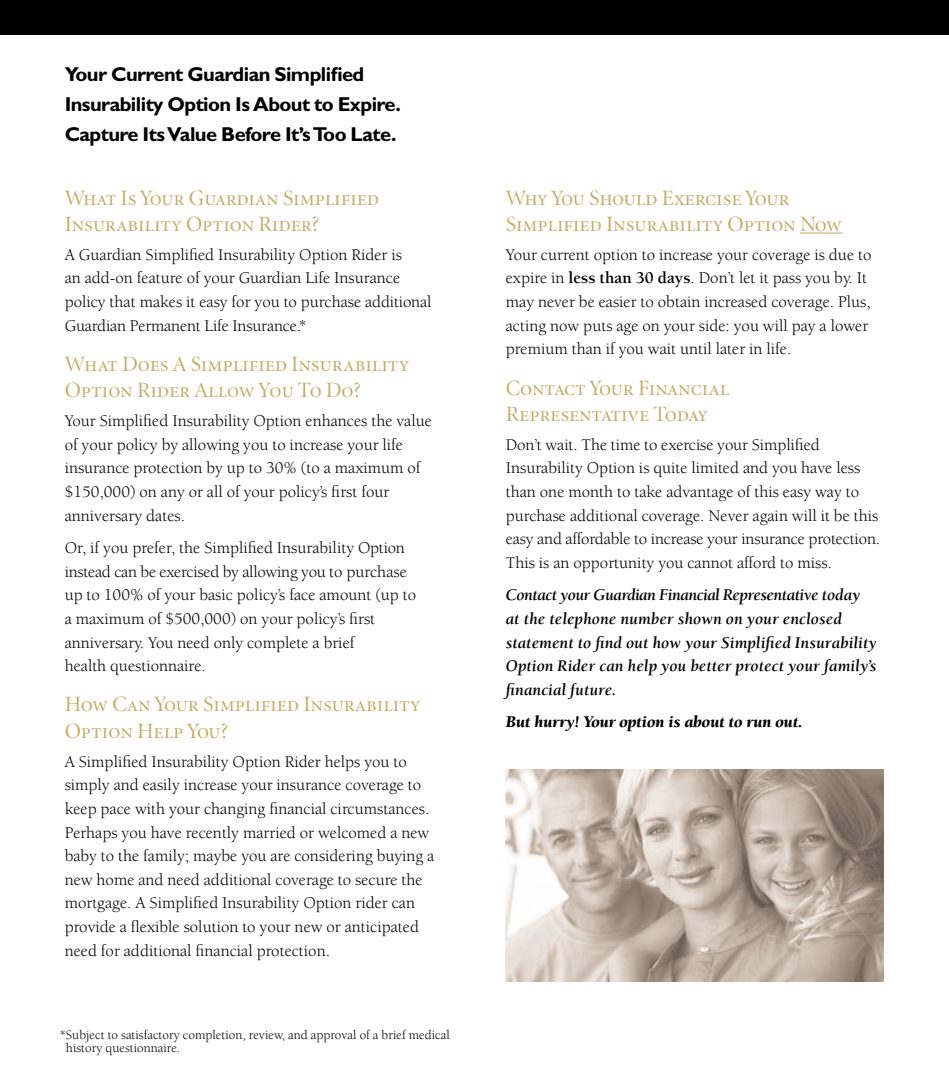
<style>
.page{position:relative;width:949px;height:1073px;background:#fff}
.page>*{position:absolute;margin:0;border:0;box-sizing:border-box;transform-origin:0 0}
.t1{font:21.88px/26.2px "Minion Display Regular SC";letter-spacing:-.005em;color:#c6ac68}
.t2{font:700 20.12px/29.8px "Gill Sans";letter-spacing:-.03em;color:#000}
.t3{font:16.8px/23.6px "Berkeley";color:#000}
.t4{font:italic 700 16.8px/23.6px "Berkeley";letter-spacing:.005em;color:#000}
.t5{font:italic 900 16.8px "Berkeley";color:#000}
.t6{font:13.12px/13.1px "Berkeley";color:#000}
.s1{font-weight:700}
</style>
<div class="page">
<div style="left:0;top:0;width:949px;height:35px;background:#000"></div>
<svg style="left:800px;top:232px;width:42px;height:2px"></svg>
<img style="left:506px;top:769px;width:378px;height:212px">
<p class="t2" style="left:65px;top:62px;width:338px">Your Current Guardian Simplified<br>Insurability Option Is About to Expire.<br>Capture ItsValue Before It’sToo Late.</p>
<h1 class="t1" style="left:65px;top:186px;width:316px">What Is Your Guardian Simplified<br>Insurability Option Rider?</h1>
<p class="t3" style="left:65px;top:244px;width:368px">A Guardian Simplified Insurability Option Rider is<br>an add-on feature of your Guardian Life Insurance policy that makes it easy for you to purchase additional Guardian Permanent Life Insurance.*</p>
<h1 class="t1" style="left:65px;top:353px;width:346px">What Does A Simplified Insurability<br>Option Rider Allow You To Do?</h1>
<p class="t3" style="left:65px;top:410px;width:369px">Your Simplified Insurability Option enhances the value of your policy by allowing you to increase your life insurance protection by up to 30% (to a maximum of $150,000) on any or all of your policy’s first four anniversary dates.</p>
<p class="t3" style="left:65px;top:537px;width:353px">Or, if you prefer, the Simplified Insurability Option instead can be exercised by allowing you to purchase up to 100% of your basic policy’s face amount (up to a maximum of $500,000) on your policy’s first anniversary. You need only complete a brief<br>health questionnaire.</p>
<h1 class="t1" style="left:65px;top:693px;width:358px">How Can Your Simplified Insurability<br>Option Help You?</h1>
<p class="t3" style="left:65px;top:751px;width:371px">A Simplified Insurability Option Rider helps you to simply and easily increase your insurance coverage to keep pace with your changing financial circumstances.<br>Perhaps you have recently married or welcomed a new baby to the family; maybe you are considering buying a new home and need additional coverage to secure the mortgage. A Simplified Insurability Option rider can provide a flexible solution to your new or anticipated need for additional financial protection.</p>
<p class="t6" style="left:66px;top:1029px;width:385px;text-indent:-7px">*Subject to satisfactory completion, review, and approval of a brief medical history questionnaire.</p>
<h1 class="t1" style="left:506px;top:186px;width:338px">Why You Should Exercise Your<br>Simplified Insurability Option Now</h1>
<p class="t3" style="left:506px;top:244px;width:367px">Your current option to increase your coverage is due to expire in <span class="s1">less than 30 days</span>. Don’t let it pass you by. It may never be easier to obtain increased coverage. Plus, acting now puts age on your side: you will pay a lower premium than if you wait until later in life.</p>
<h1 class="t1" style="left:506px;top:376px;width:225px">Contact Your Financial<br>Representative Today</h1>
<p class="t3" style="left:506px;top:434px;width:376px">Don’t wait. The time to exercise your Simplified Insurability Option is quite limited and you have less than one month to take advantage of this easy way to purchase additional coverage. Never again will it be this easy and affordable to increase your insurance protection.<br>This is an opportunity you cannot afford to miss.</p>
<p class="t4" style="left:506px;top:584px;width:372px">Contact your Guardian Financial Representative today at the telephone number shown on your enclosed statement to find out how your Simplified Insurability Option Rider can help you better protect your family’s financial future.</p>
<p class="t5" style="left:506px;top:715px;width:298px">But hurry! Your option is about to run out.</p>
</div>
